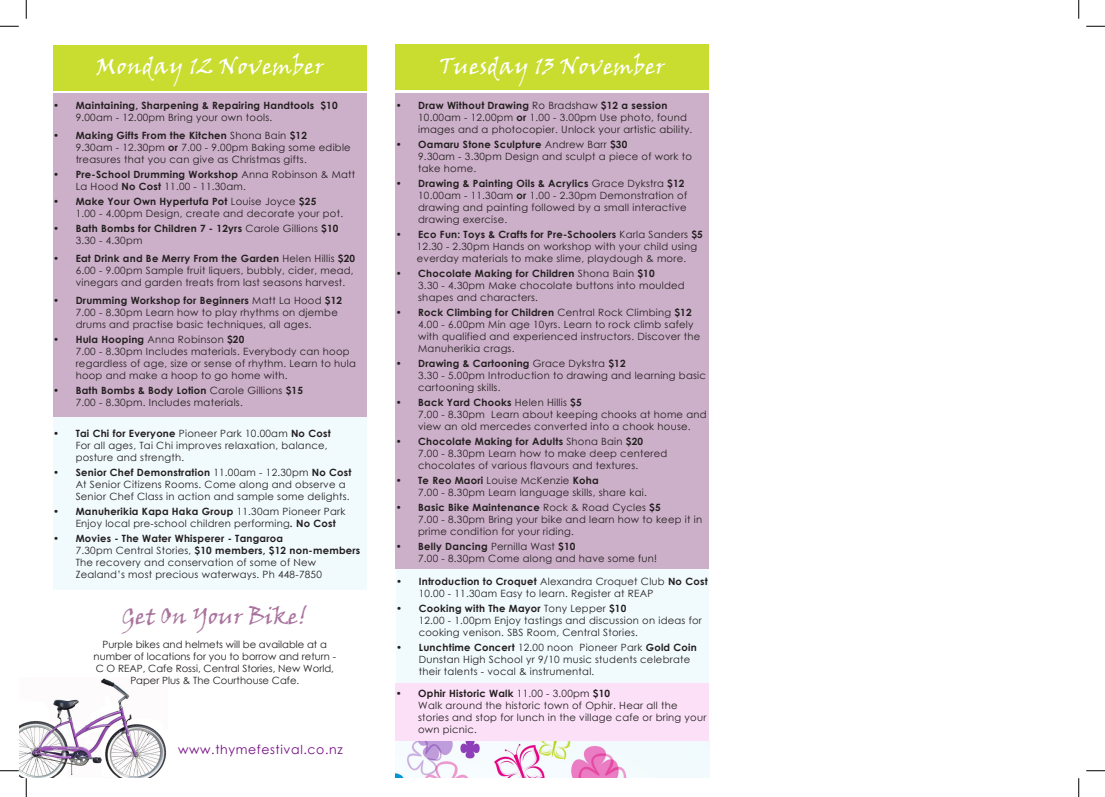
<style>
.page{position:relative;width:1105px;height:797px;background:#fff}
.page>*{position:absolute;margin:0;border:0;box-sizing:border-box;transform-origin:0 0}
.t1{font:22.5px "Viner Hand ITC";letter-spacing:.025em;color:#fff}
.t2{font:22.5px "Viner Hand ITC";color:#a9749e}
.t3{font:12.5px "Century Gothic";letter-spacing:.05em;color:#750e84}
.t4{font:10px/12px "Century Gothic";letter-spacing:.025em;color:#231f20}
.t5{font:10px/12px "Century Gothic";color:#231f20;text-align:center}
.t6{font:700 10px/12px "Century Gothic";letter-spacing:.025em;color:#231f20}
.s1{font-weight:400}
.s2{font-weight:700}
</style>
<div class="page">
<img style="left:19px;top:678px;width:148px;height:99px">
<img style="left:396px;top:741px;width:313px;height:36px">
<div style="left:53px;top:416px;width:313px;height:173px;background:#f1fafd"></div>
<div style="left:53px;top:93px;width:313px;height:324px;background:#ccafc8"></div>
<div style="left:396px;top:93px;width:313px;height:475px;background:#ccafc8"></div>
<div style="left:396px;top:683px;width:313px;height:57px;background:#fbe0f7"></div>
<div style="left:53px;top:45px;width:313px;height:46px;background:#c9dd30"></div>
<div style="left:396px;top:44px;width:313px;height:46px;background:#c9dd30"></div>
<div style="left:396px;top:569px;width:313px;height:114px;background:#f1fafd"></div>
<svg style="left:0;top:25px;width:19px;height:2px"></svg>
<svg style="left:1086px;top:25px;width:19px;height:2px"></svg>
<svg style="left:0;top:770px;width:19px;height:1px"></svg>
<svg style="left:1086px;top:770px;width:19px;height:1px"></svg>
<svg style="left:25px;top:0;width:2px;height:19px"></svg>
<svg style="left:25px;top:778px;width:2px;height:19px"></svg>
<svg style="left:1078px;top:0;width:1px;height:19px"></svg>
<svg style="left:1078px;top:778px;width:1px;height:19px"></svg>
<p class="t1" style="left:96px;top:53px;width:229px">Monday 12 November</p>
<p class="t1" style="left:440px;top:52px;width:227px">Tuesday 13 November</p>
<p class="t6" style="left:76px;top:99px;width:264px;text-indent:-22px">• Maintaining, Sharpening &amp; Repairing Handtools $10<br><span class="s1">9.00am - 12.00pm Bring your own tools.</span></p>
<p class="t4" style="left:76px;top:129px;width:277px;text-indent:-22px"><span class="s2">• Making Gifts From the Kitchen</span> Shona Bain <span class="s2">$12<br></span>9.30am - 12.30pm <span class="s2">or</span> 7.00 - 9.00pm Baking some edible treasures that you can give as Christmas gifts.</p>
<p class="t4" style="left:76px;top:168px;width:281px;text-indent:-22px"><span class="s2">• Pre-School Drumming Workshop</span> Anna Robinson &amp; Matt<br>La Hood <span class="s2">No Cost</span> 11.00 - 11.30am.</p>
<p class="t4" style="left:76px;top:195px;width:269px;text-indent:-23px"><span class="s2">• Make Your Own Hypertufa Pot</span> Louise Joyce <span class="s2">$25<br></span>1.00 - 4.00pm Design, create and decorate your pot.</p>
<p class="t6" style="left:76px;top:222px;width:264px;text-indent:-22px">• Bath Bombs for Children 7 - 12yrs <span class="s1">Carole Gillions</span> $10<br><span class="s1">3.30 - 4.30pm</span></p>
<p class="t4" style="left:76px;top:252px;width:281px;text-indent:-22px"><span class="s2">• Eat Drink and Be Merry From the Garden</span> Helen Hillis <span class="s2">$20<br></span>6.00 - 9.00pm Sample fruit liquers, bubbly, cider, mead, vinegars and garden treats from last seasons harvest.</p>
<p class="t4" style="left:76px;top:294px;width:268px;text-indent:-22px"><span class="s2">• Drumming Workshop for Beginners</span> Matt La Hood <span class="s2">$12<br></span>7.00 - 8.30pm Learn how to play rhythms on djembe drums and practise basic techniques, all ages.</p>
<p class="t4" style="left:76px;top:333px;width:282px;text-indent:-23px"><span class="s2">• Hula Hooping</span> Anna Robinson <span class="s2">$20<br></span>7.00 - 8.30pm Includes materials. Everybody can hoop regardless of age, size or sense of rhythm. Learn to hula hoop and make a hoop to go home with.</p>
<p class="t4" style="left:76px;top:384px;width:229px;text-indent:-23px"><span class="s2">• Bath Bombs &amp; Body Lotion</span> Carole Gillions <span class="s2">$15<br></span>7.00 - 8.30pm. Includes materials.</p>
<p class="t4" style="left:76px;top:427px;width:256px;text-indent:-22px"><span class="s2">• Tai Chi for Everyone</span> Pioneer Park 10.00am <span class="s2">No Cost<br></span>For all ages, Tai Chi improves relaxation, balance, posture and strength.</p>
<p class="t4" style="left:76px;top:466px;width:277px;text-indent:-22px"><span class="s2">• Senior Chef Demonstration</span> 11.00am - 12.30pm <span class="s2">No Cost<br></span>At Senior Citizens Rooms. Come along and observe a<br>Senior Chef Class in action and sample some delights.</p>
<p class="t4" style="left:76px;top:505px;width:271px;text-indent:-22px"><span class="s2">• Manuherikia Kapa Haka Group</span> 11.30am Pioneer Park<br>Enjoy local pre-school children performing<span class="s2">. No Cost</span></p>
<p class="t4" style="left:76px;top:532px;width:286px;text-indent:-22px"><span class="s2">• Movies - The Water Whisperer - Tangaroa<br></span>7.30pm Central Stories, <span class="s2">$10 members, $12 non-members </span>The recovery and conservation of some of New Zealand’s most precious waterways. Ph 448-7850</p>
<p class="t2" style="left:122px;top:602px;width:187px">Get On Your Bike!</p>
<p class="t5" style="left:94px;top:638px;width:244px">Purple bikes and helmets will be available at a number of locations for you to borrow and return - C O REAP, Cafe Rossi, Central Stories, New World, Paper Plus &amp; The Courthouse Cafe.</p>
<p class="t3" style="left:178px;top:740px;width:166px">www.thymefestival.co.nz</p>
<p class="t4" style="left:418px;top:99px;width:276px;text-indent:-22px"><span class="s2">• Draw Without Drawing</span> Ro Bradshaw <span class="s2">$12 a session<br></span>10.00am - 12.00pm <span class="s2">or</span> 1.00 - 3.00pm Use photo, found images and a photocopier. Unlock your artistic ability.</p>
<p class="t4" style="left:418px;top:138px;width:275px;text-indent:-22px"><span class="s2">• Oamaru Stone Sculpture</span> Andrew Barr <span class="s2">$30<br></span>9.30am - 3.30pm Design and sculpt a piece of work to take home.</p>
<p class="t4" style="left:418px;top:177px;width:270px;text-indent:-22px"><span class="s2">• Drawing &amp; Painting Oils &amp; Acrylics</span> Grace Dykstra <span class="s2">$12<br></span>10.00am - 11.30am <span class="s2">or</span> 1.00 - 2.30pm Demonstration of drawing and painting followed by a small interactive drawing exercise.</p>
<p class="t4" style="left:417px;top:228px;width:288px;text-indent:-21px"><span class="s2">• Eco Fun: Toys &amp; Crafts for Pre-Schoolers</span> Karla Sanders <span class="s2">$5<br></span>12.30 - 2.30pm Hands on workshop with your child using everday materials to make slime, playdough &amp; more.</p>
<p class="t4" style="left:418px;top:267px;width:268px;text-indent:-22px"><span class="s2">• Chocolate Making for Children</span> Shona Bain <span class="s2">$10<br></span>3.30 - 4.30pm Make chocolate buttons into moulded shapes and characters.</p>
<p class="t4" style="left:418px;top:306px;width:284px;text-indent:-22px"><span class="s2">• Rock Climbing for Children</span> Central Rock Climbing <span class="s2">$12<br></span>4.00 - 6.00pm Min age 10yrs. Learn to rock climb safely with qualified and experienced instructors. Discover the Manuherikia crags.</p>
<p class="t4" style="left:418px;top:357px;width:289px;text-indent:-22px"><span class="s2">• Drawing &amp; Cartooning</span> Grace Dykstra <span class="s2">$12<br></span>3.30 - 5.00pm Introduction to drawing and learning basic cartooning skills.</p>
<p class="t4" style="left:418px;top:396px;width:290px;text-indent:-22px"><span class="s2">• Back Yard Chooks</span> Helen Hillis <span class="s2">$5<br></span>7.00 - 8.30pm Learn about keeping chooks at home and view an old mercedes converted into a chook house.</p>
<p class="t4" style="left:418px;top:435px;width:251px;text-indent:-22px"><span class="s2">• Chocolate Making for Adults</span> Shona Bain <span class="s2">$20<br></span>7.00 - 8.30pm Learn how to make deep centered chocolates of various flavours and textures.</p>
<p class="t4" style="left:418px;top:474px;width:230px;text-indent:-22px"><span class="s2">• Te Reo Maori</span> Louise McKenzie <span class="s2">Koha<br></span>7.00 - 8.30pm Learn language skills, share kai.</p>
<p class="t4" style="left:418px;top:501px;width:285px;text-indent:-23px"><span class="s2">• Basic Bike Maintenance</span> Rock &amp; Road Cycles <span class="s2">$5<br></span>7.00 - 8.30pm Bring your bike and learn how to keep it in prime condition for your riding.</p>
<p class="t4" style="left:418px;top:540px;width:241px;text-indent:-22px"><span class="s2">• Belly Dancing</span> Pernilla Wast <span class="s2">$10<br></span>7.00 - 8.30pm Come along and have some fun!</p>
<p class="t4" style="left:419px;top:575px;width:290px;text-indent:-22px"><span class="s2">• Introduction to Croquet</span> Alexandra Croquet Club <span class="s2">No Cost<br></span>10.00 - 11.30am Easy to learn. Register at REAP</p>
<p class="t4" style="left:419px;top:602px;width:285px;text-indent:-22px"><span class="s2">• Cooking with The Mayor</span> Tony Lepper <span class="s2">$10<br></span>12.00 - 1.00pm Enjoy tastings and discussion on ideas for cooking venison. SBS Room, Central Stories.</p>
<p class="t4" style="left:419px;top:641px;width:280px;text-indent:-22px"><span class="s2">• Lunchtime Concert</span> 12.00 noon Pioneer Park <span class="s2">Gold Coin<br></span>Dunstan High School yr 9/10 music students celebrate their talents - vocal &amp; instrumental.</p>
<p class="t4" style="left:418px;top:687px;width:290px;text-indent:-22px"><span class="s2">• Ophir Historic Walk</span> 11.00 - 3.00pm <span class="s2">$10<br></span>Walk around the historic town of Ophir. Hear all the stories and stop for lunch in the village cafe or bring your own picnic.</p>
</div>
